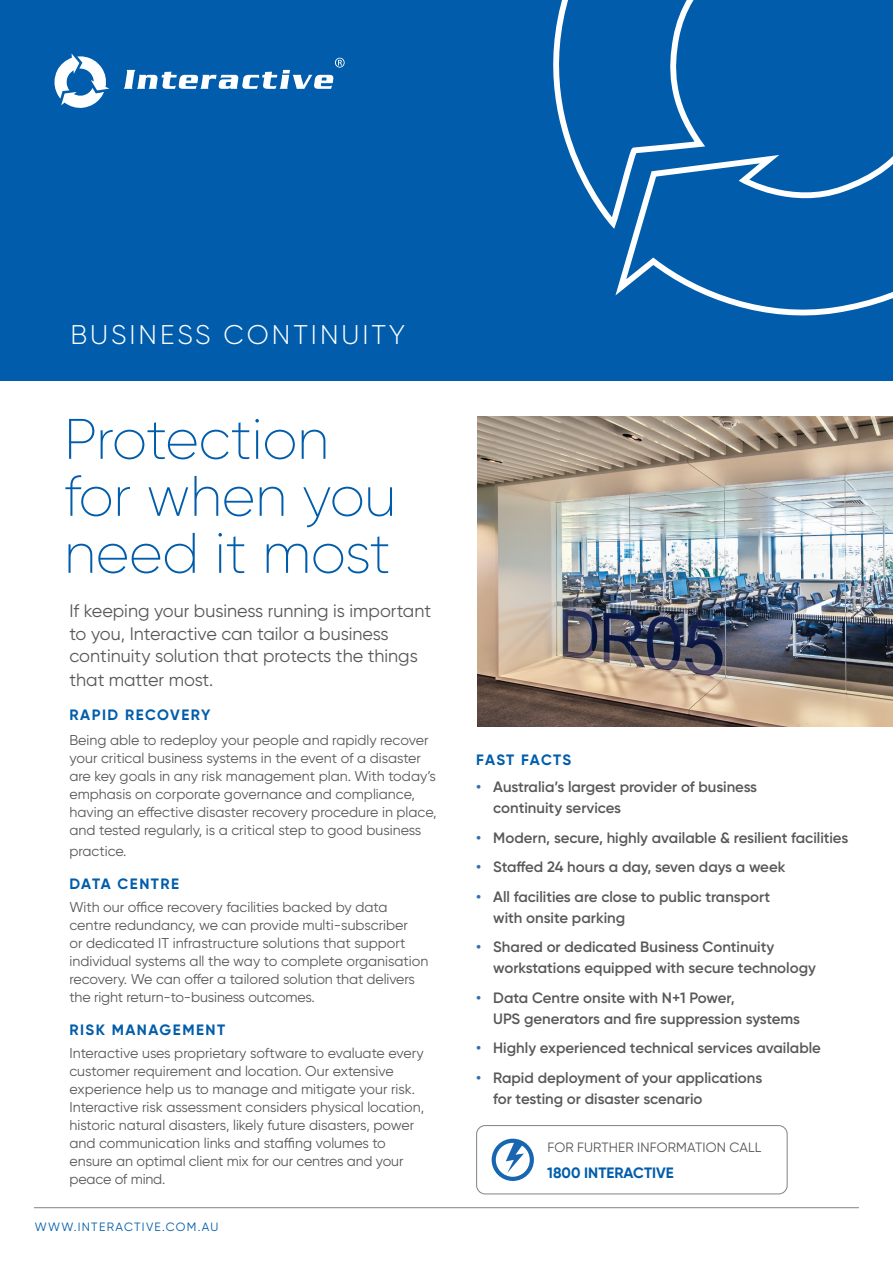
<style>
.page{position:relative;width:893px;height:1263px;background:#fff}
.page>*{position:absolute;margin:0;border:0;box-sizing:border-box;transform-origin:0 0}
.t1{font:200 57px/57px "Gilroy";letter-spacing:-.01em;color:#015dab}
.t2{font:300 27px "Gilroy";letter-spacing:.11em;color:#fff}
.t3{font:18px/23px "Gilroy";color:#57585a}
.t4{font:600 15px/21px "Gilroy";color:#57585a}
.t5{font:700 15px "Gilroy";letter-spacing:.085em;color:#015dab}
.t6{font:700 15px "Gilroy";color:#015dab}
.t7{font:14.25px/18px "Gilroy";color:#57585a}
.t8{font:13.5px "Gilroy";letter-spacing:.01em;color:#57585a}
.t9{font:12px "Gilroy";letter-spacing:.11em;color:#015dab}
.s1{color:#2f71b7}
</style>
<div class="page">
<div style="left:0;top:0;width:893px;height:381px;background:#015dab"></div>
<svg style="left:54px;top:53px;width:55px;height:55px"></svg>
<svg style="left:124px;top:58px;width:221px;height:31px"></svg>
<hr style="left:34px;top:1207px;width:825px;height:1px;background:#808285">
<img style="left:478px;top:416px;width:415px;height:311px">
<svg style="left:553px;top:0;width:141px;height:228px"></svg>
<svg style="left:613px;top:120px;width:280px;height:196px"></svg>
<svg style="left:770px;top:120px;width:123px;height:31px"></svg>
<div style="left:476px;top:1125px;width:311px;height:69px;border:1px solid #808285;border-radius:9px"></div>
<svg style="left:492px;top:1139px;width:42px;height:42px"></svg>
<h2 class="t2" style="left:70px;top:318px;width:336px">BUSINESS CONTINUITY</h2>
<h1 class="t1" style="left:64px;top:410px;width:334px">Protection for when you need it most</h1>
<p class="t3" style="left:69px;top:599px;width:363px">If keeping your business running is important to you, Interactive can tailor a business continuity solution that protects the things that matter most.</p>
<p class="t5" style="left:69px;top:705px;width:143px">RAPID RECOVERY</p>
<p class="t7" style="left:69px;top:730px;width:369px">Being able to redeploy your people and rapidly recover your critical business systems in the event of a disaster are key goals in any risk management plan. With today’s emphasis on corporate governance and compliance, having an effective disaster recovery procedure in place, and tested regularly, is a critical step to good business</p>
<p class="t7" style="left:69px;top:841px;width:59px">practice.</p>
<p class="t5" style="left:69px;top:875px;width:111px">DATA CENTRE</p>
<p class="t7" style="left:69px;top:897px;width:360px">With our office recovery facilities backed by data centre redundancy, we can provide multi-subscriber<br>or dedicated IT infrastructure solutions that support individual systems all the way to complete organisation recovery. We can offer a tailored solution that delivers the right return-to-business outcomes.</p>
<p class="t5" style="left:69px;top:1021px;width:157px">RISK MANAGEMENT</p>
<p class="t7" style="left:69px;top:1043px;width:356px">Interactive uses proprietary software to evaluate every customer requirement and location. Our extensive experience help us to manage and mitigate your risk.<br>Interactive risk assessment considers physical location, historic natural disasters, likely future disasters, power and communication links and staffing volumes to ensure an optimal client mix for our centres and your peace of mind.</p>
<p class="t9" style="left:35px;top:1219px;width:185px">WWW.INTERACTIVE.COM.AU</p>
<p class="t5" style="left:476px;top:750px;width:97px">FAST FACTS</p>
<p class="t4" style="left:493px;top:776px;width:265px;text-indent:-17px"><span class="s1">•</span> Australia’s largest provider of business continuity services</p>
<p class="t4" style="left:476px;top:827px;width:374px"><span class="s1">•</span> Modern, secure, highly available &amp; resilient facilities</p>
<p class="t4" style="left:476px;top:856px;width:311px"><span class="s1">•</span> Staffed 24 hours a day, seven days a week</p>
<p class="t4" style="left:493px;top:886px;width:279px;text-indent:-17px"><span class="s1">•</span> All facilities are close to public transport with onsite parking</p>
<p class="t4" style="left:493px;top:936px;width:324px;text-indent:-17px"><span class="s1">•</span> Shared or dedicated Business Continuity workstations equipped with secure technology</p>
<p class="t4" style="left:493px;top:987px;width:308px;text-indent:-17px"><span class="s1">•</span> Data Centre onsite with N+1 Power,<br>UPS generators and fire suppression systems</p>
<p class="t4" style="left:476px;top:1037px;width:346px"><span class="s1">•</span> Highly experienced technical services available</p>
<p class="t4" style="left:493px;top:1067px;width:271px;text-indent:-17px"><span class="s1">•</span> Rapid deployment of your applications for testing or disaster scenario</p>
<p class="t8" style="left:547px;top:1139px;width:216px">FOR FURTHER INFORMATION CALL</p>
<p class="t6" style="left:547px;top:1163px;width:128px">1800 INTERACTIVE</p>
</div>
